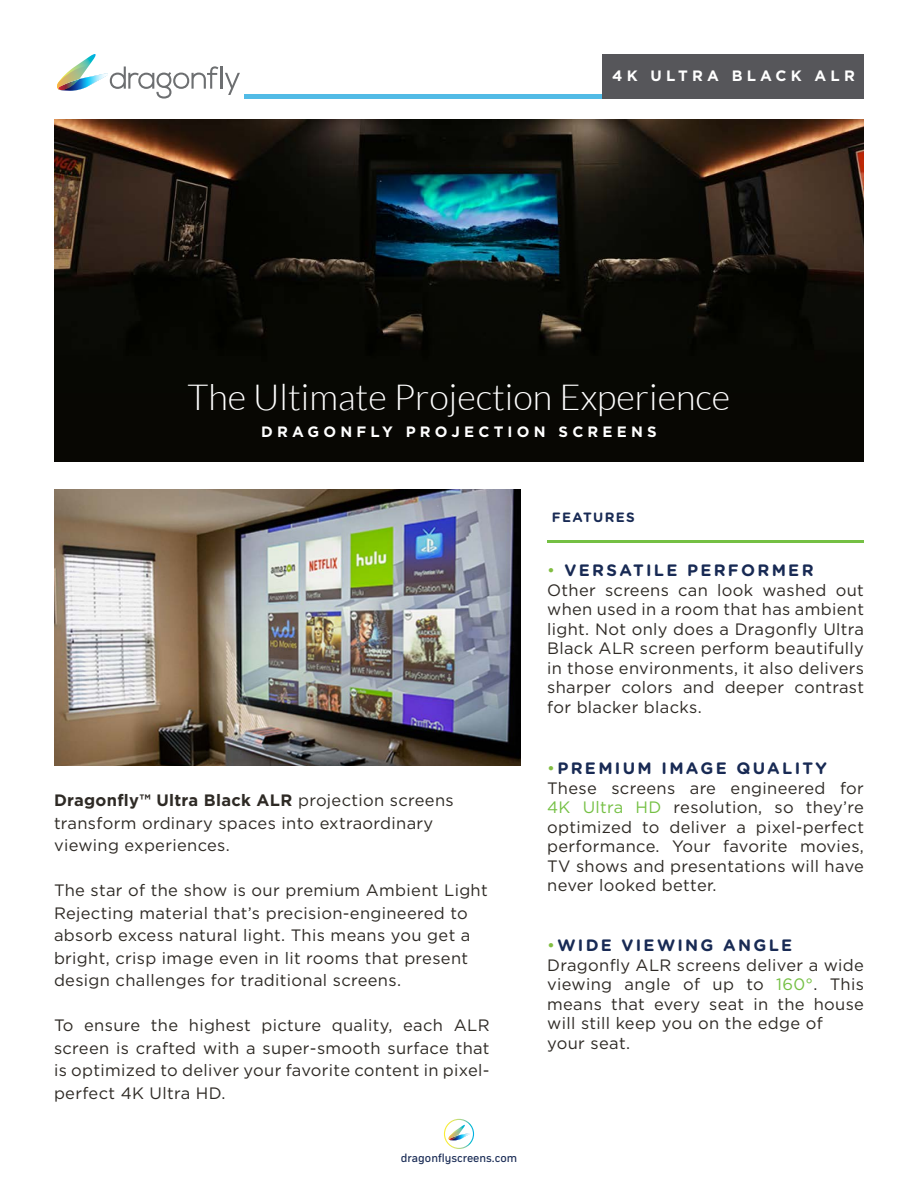
<style>
.page{position:relative;width:918px;height:1188px;background:#fff}
.page>*{position:absolute;margin:0;border:0;box-sizing:border-box;transform-origin:0 0}
.t1{font:300 36px "Lato";color:#fff}
.t2{font:16.5px/19.5px "Gotham";letter-spacing:.02em;color:#2e2a25}
.t3{font:700 16.5px "Gotham Rounded";letter-spacing:.14em;color:#182a54}
.t4{font:700 15px "Gotham";letter-spacing:.28em;color:#fff}
.t5{font:700 13.5px "Gotham Rounded";letter-spacing:.1em;color:#182a54}
.t6{font:12px "Compasse";color:#182a54}
.s1{font-weight:700}
.s2{font-weight:400;color:#81bd41}
.s3{color:#75c044}
</style>
<div class="page">
<hr style="left:547px;top:540px;width:317px;height:3px;background:#75c044">
<img style="left:54px;top:119px;width:810px;height:275px">
<div style="left:245px;top:94px;width:619px;height:5px;background:#52bbe6"></div>
<div style="left:602px;top:54px;width:262px;height:45px;background:#56565a"></div>
<div style="left:54px;top:394px;width:810px;height:68px;background:#080703"></div>
<svg style="left:57px;top:54px;width:161px;height:45px"></svg>
<hr style="left:220px;top:67px;width:2px;height:22px;background:#6d6f71">
<svg style="left:225px;top:73px;width:15px;height:22px"></svg>
<img style="left:54px;top:489px;width:466px;height:276px">
<svg style="left:444px;top:1119px;width:30px;height:30px"></svg>
<p class="t4" style="left:612px;top:66px;width:244px">4K ULTRA BLACK ALR</p>
<h1 class="t1" style="left:187px;top:378px;width:544px">The Ultimate Projection Experience</h1>
<p class="t4" style="left:261px;top:421px;width:397px">DRAGONFLY PROJECTION SCREENS</p>
<p class="t5" style="left:552px;top:507px;width:85px">FEATURES</p>
<p class="t2" style="left:54px;top:789px;width:401px;line-height:22.5px"><span class="s1">Dragonfly™ Ultra Black ALR</span> projection screens transform ordinary spaces into extraordinary viewing experiences.</p>
<p class="t2" style="left:54px;top:879px;width:435px;line-height:22.5px">The star of the show is our premium Ambient Light Rejecting material that’s precision-engineered to absorb excess natural light. This means you get a bright, crisp image even in lit rooms that present design challenges for traditional screens.</p>
<p class="t2" style="left:54px;top:1014px;width:437px;line-height:22.5px;text-align:justify">To ensure the highest picture quality, each ALR screen is crafted with a super-smooth surface that is optimized to deliver your favorite content in pixel&shy;perfect 4K Ultra HD.</p>
<p class="t6" style="left:401px;top:1151px;width:118px">dragonflyscreens.com</p>
<p class="t3" style="left:547px;top:558px;width:268px"><span class="s2">•</span> VERSATILE PERFORMER</p>
<p class="t2" style="left:547px;top:580px;width:318px;text-align:justify">Other screens can look washed out when used in a room that has ambient light. Not only does a Dragonfly Ultra Black ALR screen perform beautifully in those environments, it also delivers sharper colors and deeper contrast for blacker blacks.</p>
<p class="t3" style="left:547px;top:756px;width:281px"><span class="s2">•</span>PREMIUM IMAGE QUALITY</p>
<p class="t2" style="left:547px;top:778px;width:318px;text-align:justify">These screens are engineered for <span class="s3">4K Ultra HD</span> resolution, so they’re optimized to deliver a pixel-perfect performance. Your favorite movies, TV shows and presentations will have never looked better.</p>
<p class="t3" style="left:547px;top:933px;width:247px"><span class="s2">•</span>WIDE VIEWING ANGLE</p>
<p class="t2" style="left:547px;top:955px;width:318px">Dragonfly ALR screens deliver a wide viewing angle of up to <span class="s3">160°</span>. This means that every seat in the house will still keep you on the edge of your seat.</p>
</div>
